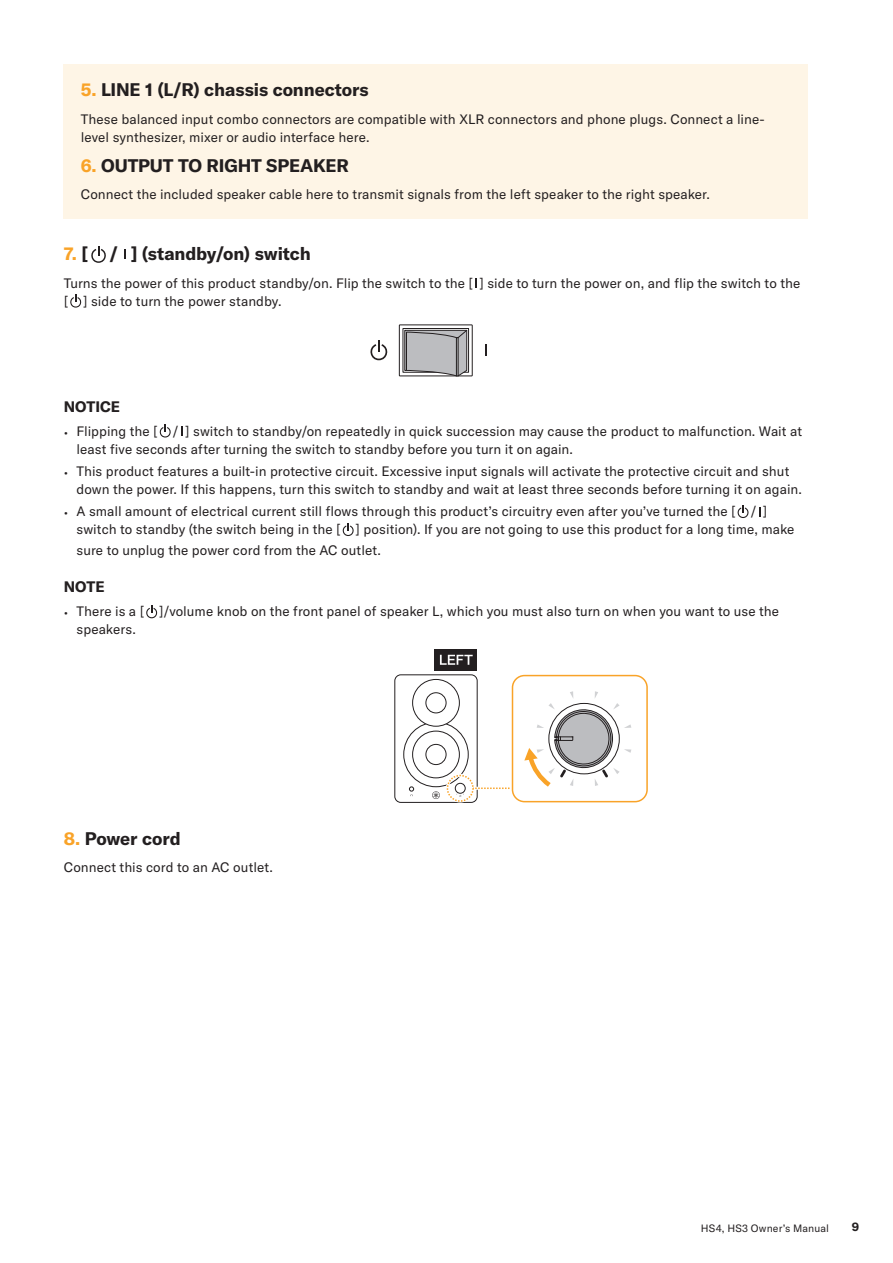
<style>
.page{position:relative;width:893px;height:1263px;background:#fff}
.page>*{position:absolute;margin:0;border:0;box-sizing:border-box;transform-origin:0 0}
.t1{font:700 18px "GT America Y";letter-spacing:-.005em;color:#231f20}
.t2{font:700 15px "GT America Y";color:#231f20}
.t3{font:13.5px/18px "GT America Y";letter-spacing:.005em;color:#231f20}
.t4{font:700 12px "GT America Y";color:#231f20}
.t5{font:10.5px "GT America Y";letter-spacing:.01em;color:#231f20}
.s1{color:#f9a328}
</style>
<div class="page">
<div style="left:64px;top:64px;width:744px;height:154px;background:#fef5e6"></div>
<svg style="left:91px;top:246px;width:15px;height:17px"></svg>
<svg style="left:475px;top:278px;width:2px;height:10px"></svg>
<svg style="left:70px;top:295px;width:12px;height:13px"></svg>
<svg style="left:370px;top:341px;width:18px;height:19px"></svg>
<svg style="left:485px;top:345px;width:2px;height:11px"></svg>
<div style="left:399px;top:325px;width:73px;height:51px;border:1px solid #231f20"></div>
<div style="left:403px;top:328px;width:66px;height:44px;border:1px solid #231f20"></div>
<svg style="left:404px;top:330px;width:63px;height:46px;background:#a9a9ab"></svg>
<svg style="left:159px;top:425px;width:12px;height:12px"></svg>
<svg style="left:181px;top:426px;width:2px;height:10px"></svg>
<svg style="left:737px;top:505px;width:12px;height:13px"></svg>
<svg style="left:342px;top:523px;width:12px;height:13px"></svg>
<svg style="left:146px;top:605px;width:12px;height:13px"></svg>
<div style="left:395px;top:675px;width:82px;height:128px;border:1px solid #231f20;border-radius:6px"></div>
<div style="left:412px;top:731px;width:48px;height:47px;border:1px solid #231f20;border-radius:50%"></div>
<div style="left:426px;top:744px;width:20px;height:21px;border:1px solid #231f20;border-radius:50%"></div>
<div style="left:403px;top:722px;width:65px;height:65px;border:1px solid #231f20;border-radius:50%"></div>
<div style="left:413px;top:679px;width:46px;height:47px;background:#fff;border-radius:50%"></div>
<div style="left:412px;top:679px;width:48px;height:47px;border:1px solid #231f20;border-radius:50%"></div>
<div style="left:426px;top:692px;width:20px;height:21px;border:1px solid #231f20;border-radius:50%"></div>
<svg style="left:409px;top:787px;width:5px;height:9px"></svg>
<div style="left:455px;top:783px;width:10px;height:10px;border:1px solid #231f20;border-radius:50%"></div>
<svg style="left:432px;top:791px;width:8px;height:8px"></svg>
<div style="left:446px;top:774px;width:28px;height:28px;border:3px solid #fff;border-radius:50%"></div>
<div style="left:447px;top:775px;width:27px;height:27px;border:2px dashed #f9a328;border-radius:50%"></div>
<div style="left:510px;top:673px;width:139px;height:131px;border:3px solid #fff;border-radius:13px"></div>
<svg style="left:473px;top:675px;width:175px;height:127px"></svg>
<div style="left:435px;top:649px;width:42px;height:21px;background:#231f20"></div>
<svg style="left:440px;top:655px;width:33px;height:10px"></svg>
<h1 class="t1" style="left:81px;top:79px;width:289px"><span class="s1">5.</span> LINE 1 (L/R) chassis connectors</h1>
<p class="t3" style="left:81px;top:110px;width:686px">These balanced input combo connectors are compatible with XLR connectors and phone plugs. Connect a line&shy;level synthesizer, mixer or audio interface here.</p>
<h1 class="t1" style="left:81px;top:154px;width:270px"><span class="s1">6.</span> OUTPUT TO RIGHT SPEAKER</h1>
<p class="t3" style="left:81px;top:186px;width:631px">Connect the included speaker cable here to transmit signals from the left speaker to the right speaker.</p>
<h1 class="t1" style="left:64px;top:243px;width:248px"><span class="s1">7.</span> [ / ] (standby/on) switch</h1>
<p class="t3" style="left:64px;top:274px;width:738px">Turns the power of this product standby/on. Flip the switch to the [ ] side to turn the power on, and flip the switch to the [ ] side to turn the power standby.</p>
<p class="t2" style="left:64px;top:397px;width:58px">NOTICE</p>
<p class="t3" style="left:77px;top:422px;width:727px;text-indent:-13px">• Flipping the [ / ] switch to standby/on repeatedly in quick succession may cause the product to malfunction. Wait at least five seconds after turning the switch to standby before you turn it on again.</p>
<p class="t3" style="left:77px;top:462px;width:727px;text-indent:-13px">• This product features a built-in protective circuit. Excessive input signals will activate the protective circuit and shut down the power. If this happens, turn this switch to standby and wait at least three seconds before turning it on again.</p>
<p class="t3" style="left:77px;top:502px;width:719px;text-indent:-13px">• A small amount of electrical current still flows through this product’s circuitry even after you’ve turned the [ / ] switch to standby (the switch being in the [ ] position). If you are not going to use this product for a long time, make</p>
<p class="t3" style="left:77px;top:541px;width:306px">sure to unplug the power cord from the AC outlet.</p>
<p class="t2" style="left:64px;top:578px;width:42px">NOTE</p>
<p class="t3" style="left:77px;top:603px;width:704px;text-indent:-13px">• There is a [ ]/volume knob on the front panel of speaker L, which you must also turn on when you want to use the speakers.</p>
<h1 class="t1" style="left:64px;top:827px;width:119px"><span class="s1">8.</span> Power cord</h1>
<p class="t3" style="left:64px;top:858px;width:211px">Connect this cord to an AC outlet.</p>
<p class="t5" style="left:701px;top:1222px;width:130px">HS4, HS3 Owner’s Manual</p>
<p class="t4" style="left:852px;top:1220px;width:9px">9</p>
</div>
